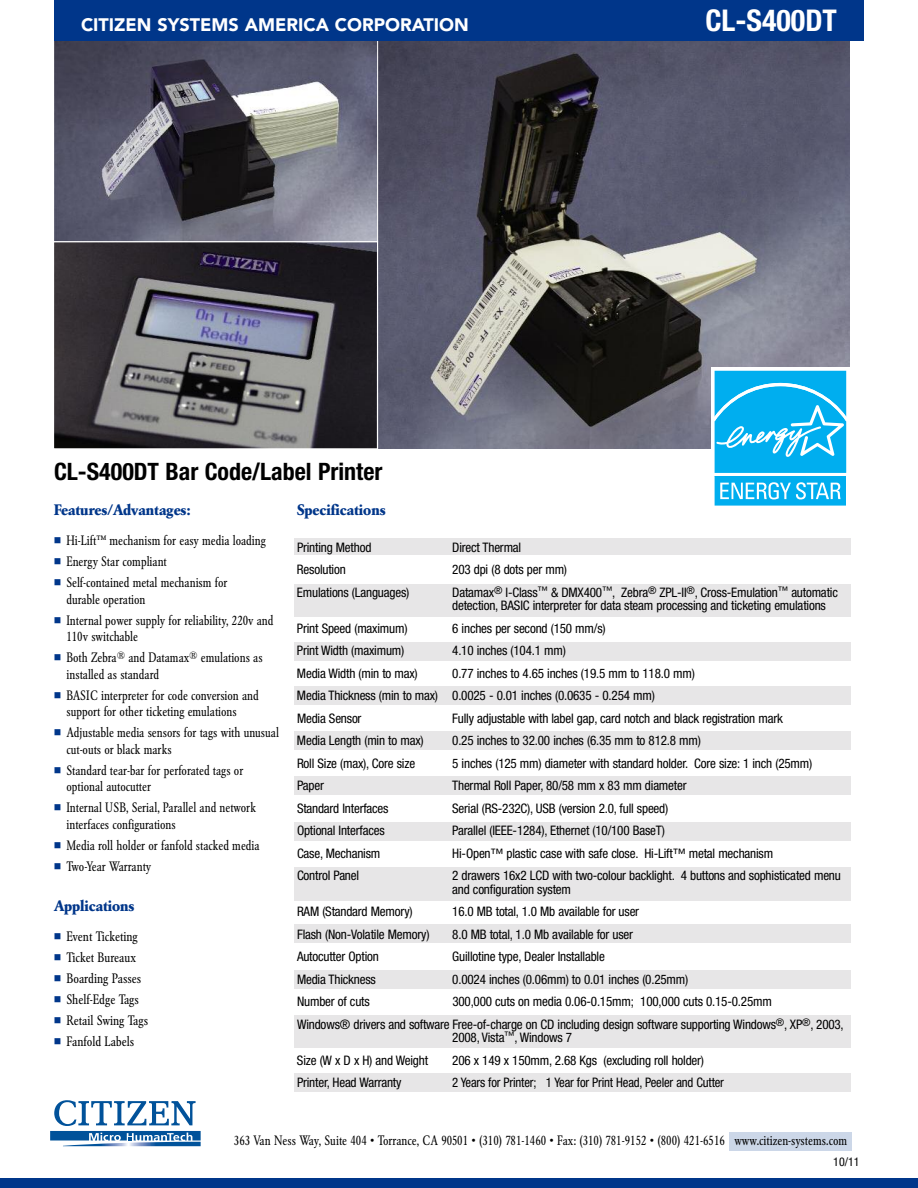
<style>
.page{position:relative;width:918px;height:1188px;background:#fff}
.page>*{position:absolute;margin:0;border:0;box-sizing:border-box;transform-origin:0 0}
.t1{font:700 condensed 30px "Helvetica Neue";color:#fff}
.t2{font:700 condensed 24px "Helvetica Neue";color:#000}
.t3{font:900 18px "Avenir";color:#fff}
.t4{font:700 15px "Garamond BE";color:#00368a}
.t5{font:condensed 13.5px/16.5px "Garamond BE";letter-spacing:-.005em;color:#000}
.t6{font:condensed 13.2px/22.5px "Helvetica Neue";letter-spacing:-.015em;color:#000}
.t7{font:condensed 12px "Helvetica Neue";color:#000}
.s1{color:#00368a}
</style>
<div class="page">
<img style="left:378px;top:41px;width:471px;height:407px">
<div style="left:730px;top:1132px;width:122px;height:19px;background:#ccd7e8"></div>
<svg style="left:50px;top:1100px;width:151px;height:46px"></svg>
<div style="left:0;top:1178px;width:918px;height:10px;background:#00368a"></div>
<div style="left:294px;top:539px;width:556px;height:16px;background:#e7e6e7"></div>
<div style="left:294px;top:686px;width:556px;height:19px;background:#e7e6e7"></div>
<div style="left:294px;top:731px;width:556px;height:19px;background:#e7e6e7"></div>
<div style="left:294px;top:776px;width:556px;height:19px;background:#e7e6e7"></div>
<div style="left:294px;top:822px;width:556px;height:19px;background:#e7e6e7"></div>
<div style="left:294px;top:867px;width:556px;height:33px;background:#e7e6e7"></div>
<div style="left:294px;top:584px;width:556px;height:32px;background:#e7e6e7"></div>
<div style="left:294px;top:642px;width:556px;height:18px;background:#e7e6e7"></div>
<div style="left:294px;top:924px;width:556px;height:18px;background:#e7e6e7"></div>
<div style="left:294px;top:970px;width:556px;height:19px;background:#e7e6e7"></div>
<div style="left:294px;top:1016px;width:556px;height:32px;background:#e7e6e7"></div>
<div style="left:294px;top:1073px;width:556px;height:19px;background:#e7e6e7"></div>
<div style="left:711px;top:368px;width:138px;height:108px;background:linear-gradient(to right,#c4ecfb,#c4ecfb)"></div>
<svg style="left:711px;top:371px;width:138px;height:135px"></svg>
<img style="left:55px;top:41px;width:321px;height:199px">
<div style="left:53px;top:38px;width:325px;height:204px;border:1px solid #fff"></div>
<svg style="left:55px;top:244px;width:321px;height:203px;background:#535157"></svg>
<div style="left:53px;top:242px;width:325px;height:207px;border:1px solid #fff"></div>
<div style="left:54px;top:0;width:810px;height:41px;background:#00368a"></div>
<h3 class="t3" style="left:81px;top:18px;width:389px">CITIZEN SYSTEMS AMERICA CORPORATION</h3>
<h1 class="t1" style="left:706px;top:10px;width:133px">CL-S400DT</h1>
<h2 class="t2" style="left:54px;top:463px;width:330px">CL-S400DT Bar Code/Label Printer</h2>
<p class="t4" style="left:54px;top:504px;width:138px">Features/Advantages:</p>
<p class="t5" style="left:54px;top:533px;width:213px"><span class="s1">■</span> Hi-Lift™ mechanism for easy media loading</p>
<p class="t5" style="left:54px;top:554px;width:114px"><span class="s1">■</span> Energy Star compliant</p>
<p class="t5" style="left:66px;top:575px;width:163px;text-indent:-12px"><span class="s1">■</span> Self-contained metal mechanism for durable operation</p>
<p class="t5" style="left:66px;top:613px;width:209px;text-indent:-12px"><span class="s1">■</span> Internal power supply for reliability, 220v and<br>110v switchable</p>
<p class="t5" style="left:66px;top:650px;width:198px;text-indent:-12px"><span class="s1">■</span> Both Zebra<sup>®</sup> and Datamax<sup>®</sup> emulations as installed as standard</p>
<p class="t5" style="left:66px;top:688px;width:194px;text-indent:-12px"><span class="s1">■</span> BASIC interpreter for code conversion and support for other ticketing emulations</p>
<p class="t5" style="left:66px;top:725px;width:214px;text-indent:-12px"><span class="s1">■</span> Adjustable media sensors for tags with unusual cut-outs or black marks</p>
<p class="t5" style="left:66px;top:763px;width:178px;text-indent:-12px"><span class="s1">■</span> Standard tear-bar for perforated tags or optional autocutter</p>
<p class="t5" style="left:66px;top:800px;width:191px;text-indent:-12px"><span class="s1">■</span> Internal USB, Serial, Parallel and network interfaces configurations</p>
<p class="t5" style="left:54px;top:838px;width:207px"><span class="s1">■</span> Media roll holder or fanfold stacked media</p>
<p class="t5" style="left:54px;top:859px;width:99px"><span class="s1">■</span> Two-Year Warranty</p>
<p class="t4" style="left:54px;top:900px;width:82px">Applications</p>
<p class="t5" style="left:54px;top:929px;width:86px"><span class="s1">■</span> Event Ticketing</p>
<p class="t5" style="left:54px;top:950px;width:84px"><span class="s1">■</span> Ticket Bureaux</p>
<p class="t5" style="left:54px;top:971px;width:89px"><span class="s1">■</span> Boarding Passes</p>
<p class="t5" style="left:54px;top:992px;width:87px"><span class="s1">■</span> Shelf-Edge Tags</p>
<p class="t5" style="left:54px;top:1013px;width:96px"><span class="s1">■</span> Retail Swing Tags</p>
<p class="t5" style="left:54px;top:1034px;width:82px"><span class="s1">■</span> Fanfold Labels</p>
<p class="t4" style="left:297px;top:504px;width:90px">Specifications</p>
<p class="t6" style="left:297px;top:537px;width:76px">Printing Method</p>
<p class="t6" style="left:452px;top:537px;width:71px">Direct Thermal</p>
<p class="t6" style="left:297px;top:560px;width:50px">Resolution</p>
<p class="t6" style="left:452px;top:560px;width:116px">203 dpi (8 dots per mm)</p>
<p class="t6" style="left:297px;top:582px;width:114px">Emulations (Languages)</p>
<p class="t6" style="left:452px;top:587px;width:387px;line-height:13.5px">Datamax<sup>®</sup> I-Class<sup>™</sup> &amp; DMX400<sup>™</sup>, Zebra<sup>®</sup> ZPL-II<sup>®</sup>, Cross-Emulation<sup>™</sup> automatic detection, BASIC interpreter for data steam processing and ticketing emulations</p>
<p class="t6" style="left:297px;top:618px;width:112px">Print Speed (maximum)</p>
<p class="t6" style="left:452px;top:618px;width:155px">6 inches per second (150 mm/s)</p>
<p class="t6" style="left:297px;top:641px;width:109px">Print Width (maximum)</p>
<p class="t6" style="left:452px;top:641px;width:115px">4.10 inches (104.1 mm)</p>
<p class="t6" style="left:297px;top:663px;width:122px">Media Width (min to max)</p>
<p class="t6" style="left:297px;top:663px;width:399px;text-indent:155px">0.77 inches to 4.65 inches (19.5 mm to 118.0 mm)<br>Media Thickness (min to max) 0.0025 - 0.01 inches (0.0635 - 0.254 mm)<br>Media Sensor</p>
<p class="t6" style="left:452px;top:708px;width:332px">Fully adjustable with label gap, card notch and black registration mark</p>
<p class="t6" style="left:297px;top:731px;width:128px">Media Length (min to max)</p>
<p class="t6" style="left:452px;top:731px;width:250px">0.25 inches to 32.00 inches (6.35 mm to 812.8 mm)</p>
<p class="t6" style="left:297px;top:753px;width:120px">Roll Size (max), Core size</p>
<p class="t6" style="left:452px;top:753px;width:362px">5 inches (125 mm) diameter with standard holder. Core size: 1 inch (25mm)</p>
<p class="t6" style="left:297px;top:776px;width:29px">Paper</p>
<p class="t6" style="left:452px;top:776px;width:236px">Thermal Roll Paper, 80/58 mm x 83 mm diameter</p>
<p class="t6" style="left:297px;top:798px;width:93px">Standard Interfaces</p>
<p class="t6" style="left:452px;top:798px;width:218px">Serial (RS-232C), USB (version 2.0, full speed)</p>
<p class="t6" style="left:297px;top:821px;width:89px">Optional Interfaces</p>
<p class="t6" style="left:452px;top:821px;width:214px">Parallel (IEEE-1284), Ethernet (10/100 BaseT)</p>
<p class="t6" style="left:297px;top:843px;width:85px">Case, Mechanism</p>
<p class="t6" style="left:452px;top:843px;width:322px">Hi-Open™ plastic case with safe close. Hi-Lift™ metal mechanism</p>
<p class="t6" style="left:297px;top:866px;width:64px">Control Panel</p>
<p class="t6" style="left:452px;top:870px;width:390px;line-height:13.5px">2 drawers 16x2 LCD with two-colour backlight. 4 buttons and sophisticated menu and configuration system</p>
<p class="t6" style="left:297px;top:902px;width:117px">RAM (Standard Memory)</p>
<p class="t6" style="left:452px;top:902px;width:188px">16.0 MB total, 1.0 Mb available for user</p>
<p class="t6" style="left:297px;top:924px;width:134px">Flash (Non-Volatile Memory)</p>
<p class="t6" style="left:452px;top:924px;width:182px">8.0 MB total, 1.0 Mb available for user</p>
<p class="t6" style="left:297px;top:947px;width:83px">Autocutter Option</p>
<p class="t6" style="left:452px;top:947px;width:154px">Guillotine type, Dealer Installable</p>
<p class="t6" style="left:297px;top:969px;width:80px">Media Thickness</p>
<p class="t6" style="left:452px;top:969px;width:238px">0.0024 inches (0.06mm) to 0.01 inches (0.25mm)</p>
<p class="t6" style="left:297px;top:992px;width:74px">Number of cuts</p>
<p class="t6" style="left:297px;top:992px;width:548px;text-indent:155px">300,000 cuts on media 0.06-0.15mm; 100,000 cuts 0.15-0.25mm<br>Windows® drivers and software Free-of-charge on CD including design software supporting Windows<sup>®</sup>, XP<sup>®</sup>, 2003,</p>
<p class="t6" style="left:452px;top:1028px;width:121px">2008, Vista<sup>™</sup>, Windows 7</p>
<p class="t6" style="left:297px;top:1050px;width:133px">Size (W x D x H) and Weight</p>
<p class="t6" style="left:452px;top:1050px;width:253px">206 x 149 x 150mm, 2.68 Kgs (excluding roll holder)</p>
<p class="t6" style="left:297px;top:1073px;width:106px">Printer, Head Warranty</p>
<p class="t6" style="left:452px;top:1073px;width:273px">2 Years for Printer; 1 Year for Print Head, Peeler and Cutter</p>
<p class="t5" style="left:234px;top:1134px;width:615px">363 Van Ness Way, Suite 404 • Torrance, CA 90501 • (310) 781-1460 • Fax: (310) 781-9152 • (800) 421-6516 www.citizen-systems.com</p>
<p class="t7" style="left:833px;top:1158px;width:28px">10/11</p>
</div>
